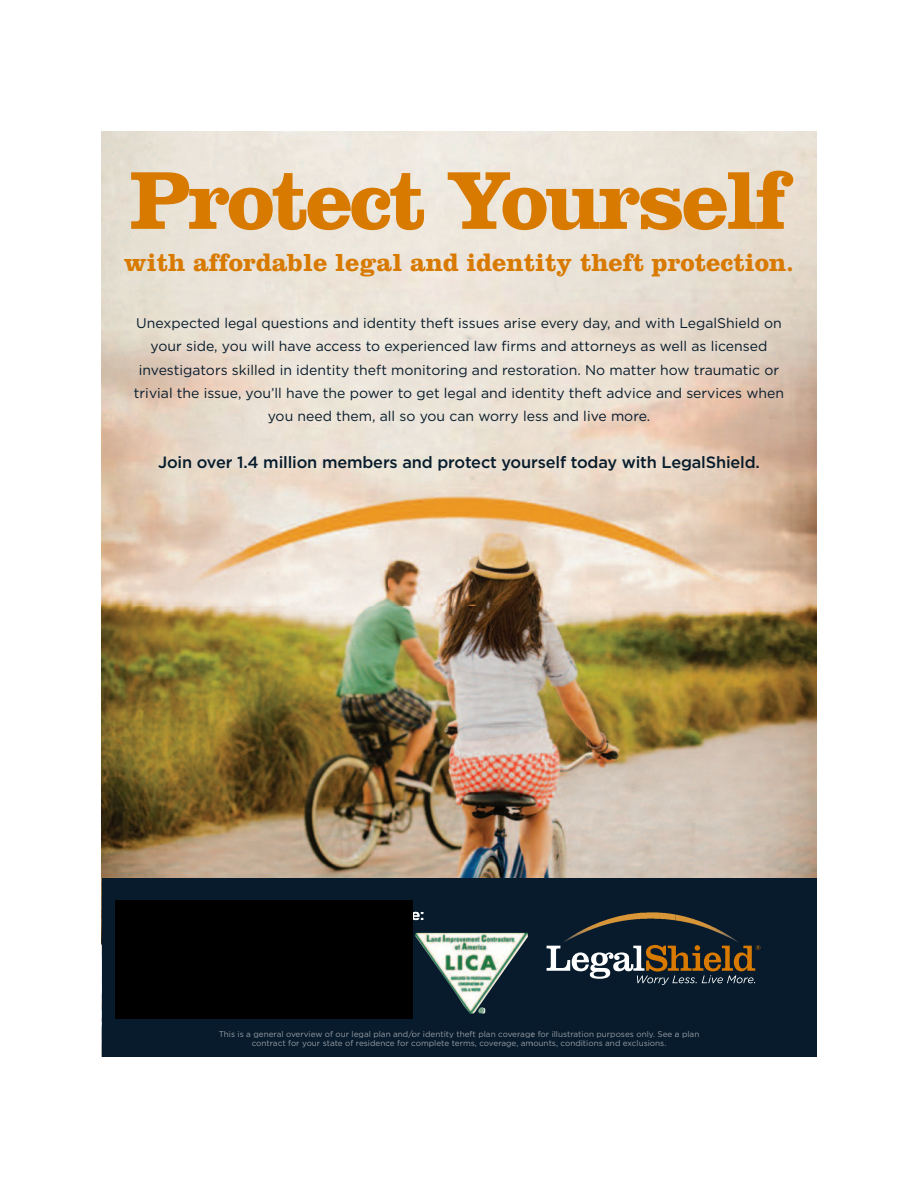
<style>
.page{position:relative;width:918px;height:1188px;background:#fff}
.page>*{position:absolute;margin:0;border:0;box-sizing:border-box;transform-origin:0 0}
.t1{font:85.2px "Clarendon LT Std Bold+GWVADM";letter-spacing:-.04em;color:#d87900}
.t2{font:25.65px "Clarendon LT Std Bold+GWVADM";color:#d87900}
.t3{font:16.35px "Gotham Medium+EHQWBS";letter-spacing:-.01em;color:#071c2c}
.t4{font:13.95px/23.4px "Gotham Book+VCQCJX";color:#071c2c;text-align:center}
.t5{font:8.25px/9.3px "Gotham Book+NKPSPD";color:#979da5;text-align:center}
</style>
<div class="page">
<img style="left:102px;top:131px;width:714px;height:747px">
<div style="left:102px;top:878px;width:714px;height:178px;background:#071b2c"></div>
<svg style="left:547px;top:945px;width:214px;height:40px"></svg>
<img style="left:134px;top:488px;width:650px;height:117px">
<svg style="left:640px;top:912px;width:22px;height:1px"></svg>
<img style="left:564px;top:920px;width:175px;height:23px">
<img style="left:415px;top:933px;width:113px;height:81px">
<div style="left:115px;top:900px;width:298px;height:118px;background:#000"></div>
<h1 class="t1" style="left:130px;top:172px;width:660px">Protect Yourself</h1>
<h2 class="t2" style="left:124px;top:254px;width:672px">with affordable legal and identity theft protection.</h2>
<p class="t4" style="left:134px;top:312px;width:652px">Unexpected legal questions and identity theft issues arise every day, and with LegalShield on your side, you will have access to experienced law firms and attorneys as well as licensed investigators skilled in identity theft monitoring and restoration. No matter how traumatic or trivial the issue, you’ll have the power to get legal and identity theft advice and services when you need them, all so you can worry less and live more.</p>
<p class="t3" style="left:158px;top:456px;width:604px">Join over 1.4 million members and protect yourself today with LegalShield.</p>
<p class="t5" style="left:219px;top:1030px;width:482px">This is a general overview of our legal plan and/or identity theft plan coverage for illustration purposes only. See a plan contract for your state of residence for complete terms, coverage, amounts, conditions and exclusions.</p>
</div>
